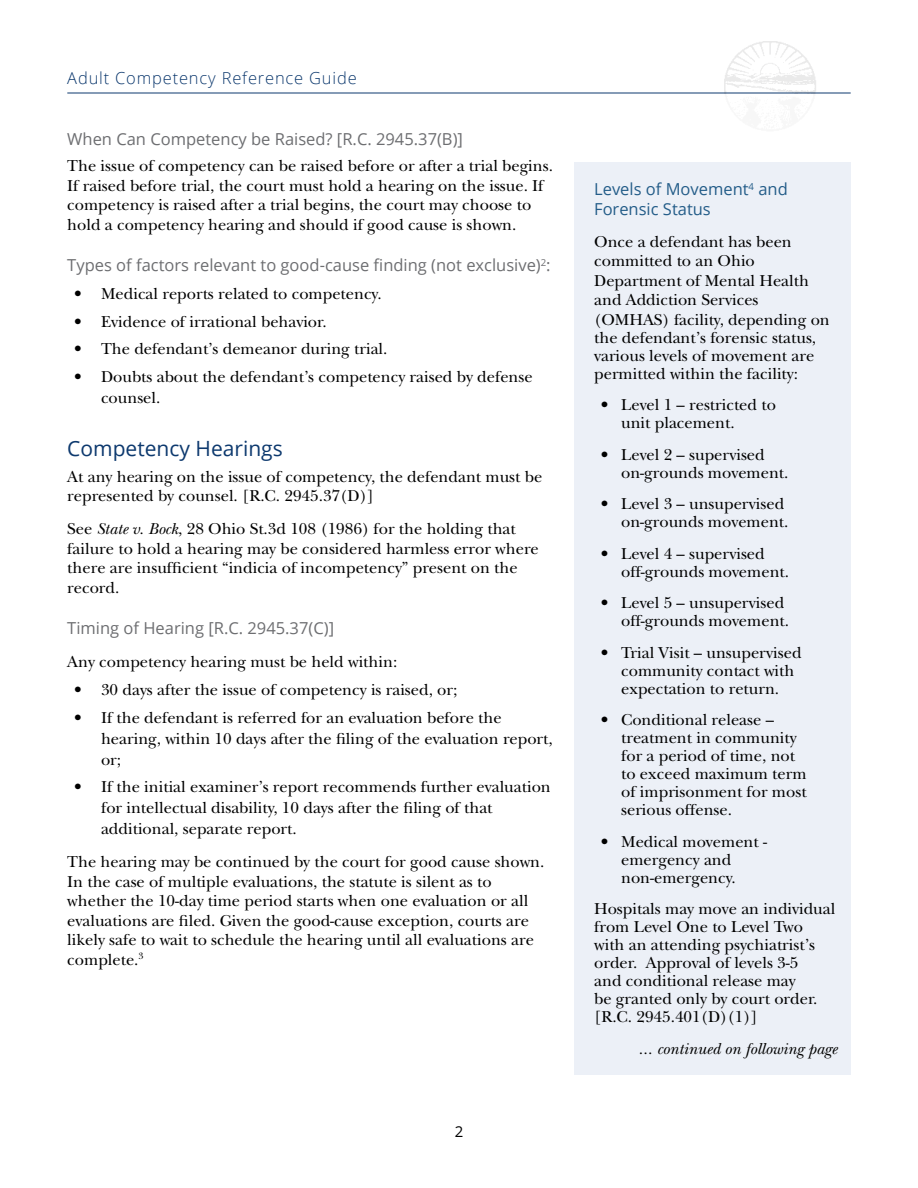
<style>
.page{position:relative;width:918px;height:1188px;background:#fff}
.page>*{position:absolute;margin:0;border:0;box-sizing:border-box;transform-origin:0 0}
.t1{font:21px "Open Sans";color:#0d396e}
.Bullets{font:16.5px/21px "New Baskerville Std";color:#000}
.Sidebar_Bullets{font:16.5px/18px "New Baskerville Std";color:#000}
.Sidebar_Body{font:16.5px/18px "New Baskerville Std";color:#000}
.Body{font:16.5px/19.5px "New Baskerville Std";color:#000}
.First_Para{font:16.5px/19.5px "New Baskerville Std";color:#000}
.Italic{font:16.5px/19.5px "New Baskerville Std";color:#000}
.t2{font:16.5px "Open Sans";color:#6d6e71}
.Sidebar_Header{font:16.5px/19.8px "Open Sans";color:#245d89}
.t3{font:300 16.5px "Open Sans";letter-spacing:.05em;color:#0d396e}
.Sidebar_Body-2{font:italic 16.5px "New Baskerville Std";color:#000}
.t4{font:15px "Open Sans";color:#000}
.s1{font-style:italic}
</style>
<div class="page">
<hr style="left:67px;top:93px;width:784px;height:1px;background:#0d396e">
<img style="left:720px;top:41px;width:101px;height:53px">
<div style="left:574px;top:162px;width:277px;height:913px;background:#ecf0f7"></div>
<p class="t3" style="left:67px;top:67px;width:291px">Adult Competency Reference Guide</p>
<h2 class="t2" style="left:67px;top:128px;width:397px">When Can Competency be Raised? [R.C. 2945.37(B)]</h2>
<p class="First_Para" style="left:67px;top:156px;width:487px">The issue of competency can be raised before or after a trial begins.<br>If raised before trial, the court must hold a hearing on the issue. If competency is raised after a trial begins, the court may choose to hold a competency hearing and should if good cause is shown.</p>
<h2 class="t2" style="left:67px;top:254px;width:485px">Types of factors relevant to good-cause finding (not exclusive)<sup>2</sup>:</h2>
<p class="Bullets" style="left:74px;top:283px;width:309px">• Medical reports related to competency.</p>
<p class="Bullets" style="left:74px;top:311px;width:254px">• Evidence of irrational behavior.</p>
<p class="Bullets" style="left:74px;top:339px;width:315px">• The defendant’s demeanor during trial.</p>
<p class="Bullets" style="left:101px;top:366px;width:433px;text-indent:-27px">• Doubts about the defendant’s competency raised by defense counsel.</p>
<h1 class="t1" style="left:67px;top:434px;width:217px">Competency Hearings</h1>
<p class="First_Para" style="left:67px;top:467px;width:476px">At any hearing on the issue of competency, the defendant must be represented by counsel. [R.C. 2945.37(D)]</p>
<p class="Italic" style="left:67px;top:519px;width:473px">See <span class="s1">State v. Bock</span>, 28 Ohio St.3d 108 (1986) for the holding that failure to hold a hearing may be considered harmless error where there are insufficient “indicia of incompetency” present on the record.</p>
<h2 class="t2" style="left:67px;top:617px;width:268px">Timing of Hearing [R.C. 2945.37(C)]</h2>
<p class="Body" style="left:67px;top:652px;width:331px">Any competency hearing must be held within:</p>
<p class="Bullets" style="left:74px;top:679px;width:385px">• 30 days after the issue of competency is raised, or;</p>
<p class="Bullets" style="left:101px;top:707px;width:453px;text-indent:-27px">• If the defendant is referred for an evaluation before the hearing, within 10 days after the filing of the evaluation report, or;</p>
<p class="Bullets" style="left:101px;top:777px;width:451px;text-indent:-27px">• If the initial examiner’s report recommends further evaluation for intellectual disability, 10 days after the filing of that additional, separate report.</p>
<p class="Body" style="left:67px;top:852px;width:479px">The hearing may be continued by the court for good cause shown.<br>In the case of multiple evaluations, the statute is silent as to whether the 10-day time period starts when one evaluation or all evaluations are filed. Given the good-cause exception, courts are likely safe to wait to schedule the hearing until all evaluations are complete.<sup>3</sup></p>
<p class="t4" style="left:455px;top:1121px;width:10px">2</p>
<h4 class="Sidebar_Header" style="left:594px;top:179px;width:195px">Levels of Movement<sup>4</sup> and<br>Forensic Status</h4>
<p class="Sidebar_Body" style="left:594px;top:232px;width:237px;line-height:19.5px">Once a defendant has been committed to an Ohio<br>Department of Mental Health and Addiction Services (OMHAS) facility, depending on</p>
<p class="Sidebar_Body" style="left:594px;top:328px;width:224px;text-align:justify">the defendant’s forensic status, various levels of movement are permitted within the facility:</p>
<p class="Sidebar_Bullets" style="left:621px;top:396px;width:156px;text-indent:-20px">• Level 1 – restricted to unit placement.</p>
<p class="Sidebar_Bullets" style="left:621px;top:445px;width:169px;text-indent:-20px">• Level 2 – supervised on-grounds movement.</p>
<p class="Sidebar_Bullets" style="left:601px;top:495px;width:189px;text-align:right">• Level 3 – unsupervised on-grounds movement.</p>
<p class="Sidebar_Bullets" style="left:621px;top:544px;width:169px;text-indent:-20px">• Level 4 – supervised off-grounds movement.</p>
<p class="Sidebar_Bullets" style="left:601px;top:594px;width:190px;text-align:right">• Level 5 – unsupervised off-grounds movement.</p>
<p class="Sidebar_Bullets" style="left:621px;top:643px;width:182px;text-indent:-20px">• Trial Visit – unsupervised community contact with expectation to return.</p>
<p class="Sidebar_Bullets" style="left:621px;top:711px;width:187px;text-indent:-20px">• Conditional release – treatment in community for a period of time, not to exceed maximum term of imprisonment for most serious offense.</p>
<p class="Sidebar_Bullets" style="left:621px;top:832px;width:147px;text-indent:-20px">• Medical movement - emergency and non-emergency.</p>
<p class="Sidebar_Body" style="left:594px;top:900px;width:243px">Hospitals may move an individual from Level One to Level Two with an attending psychiatrist’s order. Approval of levels 3-5<br>and conditional release may<br>be granted only by court order. [R.C. 2945.401(D)(1)]</p>
<p class="Sidebar_Body-2" style="left:639px;top:1039px;width:200px">... continued on following page</p>
</div>
